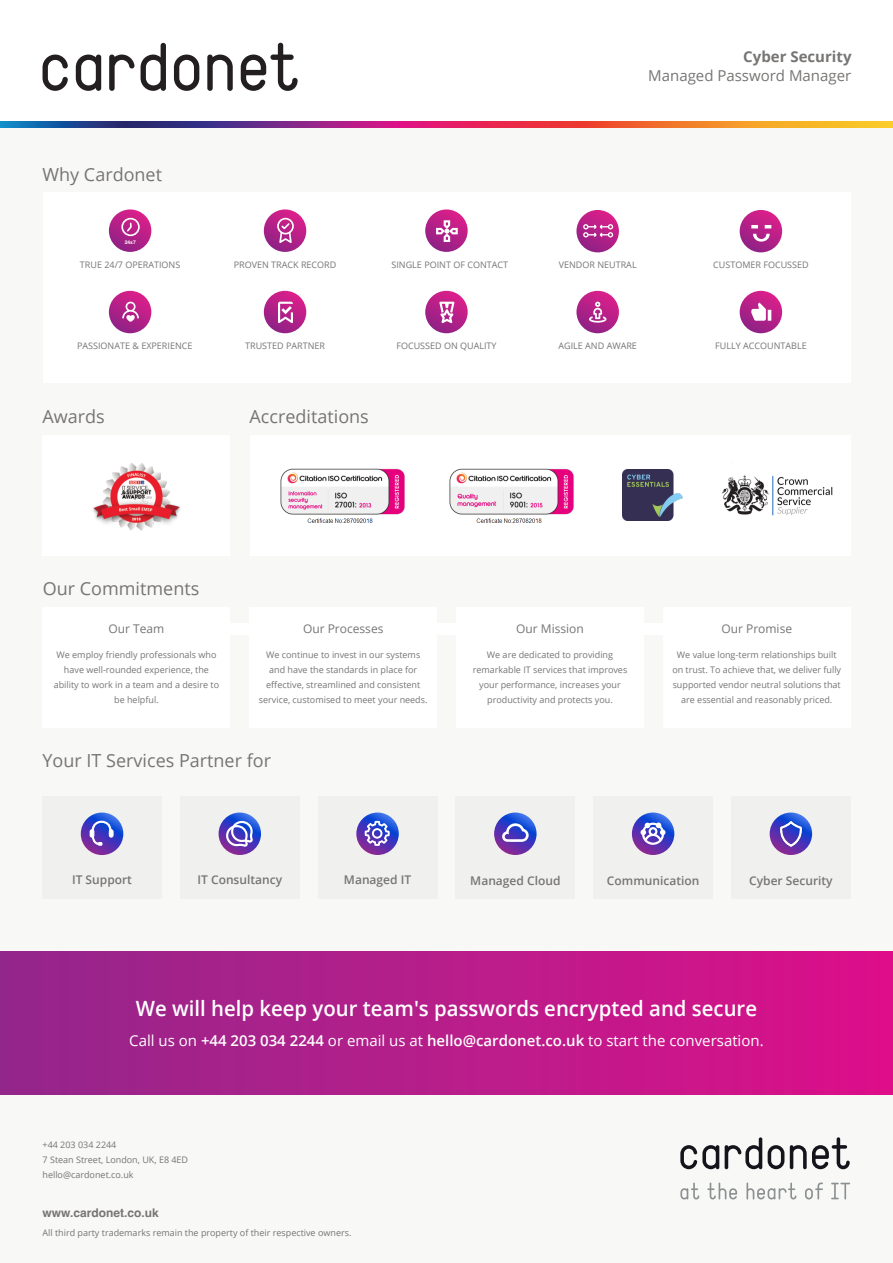
<style>
.page{position:relative;width:893px;height:1263px;background:#fff}
.page>*{position:absolute;margin:0;border:0;box-sizing:border-box;transform-origin:0 0}
.t1{font:600 21px "Open Sans";color:#fff}
.t2{font:18px "Open Sans";color:#777574}
.t3{font:15px "Open Sans";color:#fff}
.t4{font:15px "Open Sans";color:#777574}
.t5{font:700 15px "Open Sans";color:#777574}
.t6{font:600 12px "Open Sans";color:#777574}
.t7{font:12px "Open Sans";color:#777574}
.t8{font:700 12px "Helvetica";color:#777574}
.t9{font:9px/15px "Open Sans";color:#777574;text-align:center}
.t10{font:700 4.95px "Helvetica";color:#fff}
.s1{font-weight:600}
</style>
<div class="page">
<div style="left:0;top:125px;width:893px;height:827px;background:#f8f8f7"></div>
<div style="left:230px;top:623px;width:433px;height:12px;background:#fff"></div>
<div style="left:43px;top:192px;width:807px;height:191px;background:#fff"></div>
<div style="left:43px;top:435px;width:187px;height:121px;background:#fff"></div>
<div style="left:43px;top:607px;width:187px;height:121px;background:#fff"></div>
<div style="left:250px;top:607px;width:187px;height:121px;background:#fff"></div>
<div style="left:456px;top:607px;width:188px;height:121px;background:#fff"></div>
<div style="left:663px;top:607px;width:187px;height:121px;background:#fff"></div>
<div style="left:250px;top:435px;width:600px;height:121px;background:#fff"></div>
<svg style="left:43px;top:55px;width:25px;height:36px"></svg>
<svg style="left:76px;top:55px;width:25px;height:36px"></svg>
<svg style="left:174px;top:55px;width:25px;height:36px"></svg>
<svg style="left:207px;top:55px;width:26px;height:36px"></svg>
<svg style="left:141px;top:43px;width:25px;height:48px"></svg>
<svg style="left:109px;top:55px;width:26px;height:36px"></svg>
<svg style="left:241px;top:43px;width:57px;height:48px"></svg>
<img style="left:0;top:122px;width:893px;height:6px">
<div style="left:0;top:952px;width:893px;height:143px;background:linear-gradient(to right,#93288b,#dd108a)"></div>
<div style="left:0;top:1095px;width:893px;height:168px;background:#f8f8f7"></div>
<svg style="left:680px;top:1145px;width:39px;height:24px"></svg>
<svg style="left:768px;top:1145px;width:16px;height:24px"></svg>
<svg style="left:725px;top:1137px;width:37px;height:32px"></svg>
<svg style="left:790px;top:1137px;width:60px;height:32px"></svg>
<svg style="left:680px;top:1182px;width:170px;height:17px"></svg>
<svg style="left:109px;top:209px;width:42px;height:43px"></svg>
<div style="left:121px;top:218px;width:19px;height:18px;border:2px solid #fff;border-radius:50%"></div>
<svg style="left:125px;top:222px;width:8px;height:11px"></svg>
<svg style="left:264px;top:209px;width:42px;height:43px"></svg>
<div style="left:277px;top:218px;width:17px;height:16px;border:2px solid #fff;border-radius:50%"></div>
<svg style="left:278px;top:222px;width:15px;height:23px"></svg>
<svg style="left:425px;top:209px;width:43px;height:43px"></svg>
<svg style="left:436px;top:220px;width:22px;height:22px"></svg>
<svg style="left:576px;top:210px;width:43px;height:42px"></svg>
<svg style="left:583px;top:224px;width:30px;height:14px"></svg>
<svg style="left:740px;top:210px;width:42px;height:42px"></svg>
<svg style="left:751px;top:225px;width:20px;height:19px"></svg>
<svg style="left:109px;top:291px;width:42px;height:42px"></svg>
<svg style="left:122px;top:302px;width:17px;height:20px"></svg>
<svg style="left:264px;top:291px;width:42px;height:42px"></svg>
<svg style="left:278px;top:302px;width:15px;height:21px"></svg>
<svg style="left:425px;top:291px;width:43px;height:42px"></svg>
<svg style="left:439px;top:302px;width:15px;height:21px"></svg>
<svg style="left:576px;top:291px;width:43px;height:42px"></svg>
<svg style="left:589px;top:302px;width:17px;height:21px"></svg>
<svg style="left:740px;top:291px;width:42px;height:42px"></svg>
<svg style="left:751px;top:302px;width:20px;height:19px"></svg>
<img style="left:93px;top:463px;width:87px;height:68px">
<img style="left:623px;top:470px;width:59px;height:50px">
<img style="left:721px;top:475px;width:112px;height:41px">
<div style="left:43px;top:796px;width:119px;height:102px;background:#f0f0ef"></div>
<svg style="left:81px;top:812px;width:42px;height:43px"></svg>
<svg style="left:89px;top:820px;width:25px;height:26px"></svg>
<div style="left:180px;top:796px;width:119px;height:102px;background:#f0f0ef"></div>
<svg style="left:219px;top:812px;width:42px;height:43px"></svg>
<svg style="left:225px;top:821px;width:28px;height:26px"></svg>
<div style="left:318px;top:796px;width:119px;height:102px;background:#f0f0ef"></div>
<svg style="left:356px;top:812px;width:43px;height:43px"></svg>
<svg style="left:365px;top:821px;width:25px;height:25px"></svg>
<div style="left:456px;top:796px;width:119px;height:102px;background:#f0f0ef"></div>
<svg style="left:494px;top:812px;width:43px;height:43px"></svg>
<svg style="left:502px;top:821px;width:28px;height:21px"></svg>
<div style="left:594px;top:796px;width:119px;height:102px;background:#f0f0ef"></div>
<svg style="left:632px;top:812px;width:42px;height:43px"></svg>
<svg style="left:640px;top:823px;width:25px;height:22px"></svg>
<div style="left:731px;top:796px;width:119px;height:102px;background:#f0f0ef"></div>
<svg style="left:770px;top:812px;width:42px;height:43px"></svg>
<img style="left:778px;top:822px;width:25px;height:25px">
<img style="left:449px;top:468px;width:125px;height:55px">
<img style="left:280px;top:468px;width:125px;height:55px">
<h3 class="t5" style="left:743px;top:50px;width:110px">Cyber Security</h3>
<h2 class="t2" style="left:43px;top:167px;width:121px">Why Cardonet</h2>
<p class="t10" style="left:125px;top:240px;width:13px">24x7</p>
<p class="t9" style="left:80px;top:258px;width:102px">TRUE 24/7 OPERATIONS</p>
<h3 class="t4" style="left:648px;top:70px;width:204px">Managed Password Manager</h3>
<p class="t9" style="left:234px;top:258px;width:104px">PROVEN TRACK RECORD</p>
<p class="t9" style="left:391px;top:258px;width:118px">SINGLE POINT OF CONTACT</p>
<p class="t9" style="left:559px;top:258px;width:79px">VENDOR NEUTRAL</p>
<p class="t9" style="left:713px;top:258px;width:97px">CUSTOMER FOCUSSED</p>
<p class="t9" style="left:77px;top:339px;width:117px">PASSIONATE &amp; EXPERIENCE</p>
<p class="t9" style="left:245px;top:339px;width:81px">TRUSTED PARTNER</p>
<p class="t9" style="left:396px;top:339px;width:102px">FOCUSSED ON QUALITY</p>
<p class="t9" style="left:558px;top:339px;width:80px">AGILE AND AWARE</p>
<p class="t9" style="left:715px;top:339px;width:93px">FULLY ACCOUNTABLE</p>
<h2 class="t2" style="left:43px;top:409px;width:64px">Awards</h2>
<h2 class="t2" style="left:250px;top:409px;width:121px">Accreditations</h2>
<h2 class="t2" style="left:43px;top:582px;width:158px">Our Commitments</h2>
<h3 class="t7" style="left:109px;top:624px;width:57px">Our Team</h3>
<h3 class="t7" style="left:303px;top:624px;width:82px">Our Processes</h3>
<h3 class="t7" style="left:516px;top:624px;width:69px">Our Mission</h3>
<h3 class="t7" style="left:721px;top:624px;width:72px">Our Promise</h3>
<p class="t9" style="left:54px;top:648px;width:167px">We employ friendly professionals who have well-rounded experience, the ability to work in a team and a desire to be helpful.</p>
<p class="t9" style="left:473px;top:648px;width:156px">We are dedicated to providing remarkable IT services that improves your performance, increases your productivity and protects you.</p>
<p class="t9" style="left:672px;top:648px;width:170px">We value long-term relationships built on trust. To achieve that, we deliver fully supported vendor neutral solutions that are essential and reasonably priced.</p>
<p class="t9" style="left:259px;top:648px;width:170px">We continue to invest in our systems and have the standards in place for effective, streamlined and consistent service, customised to meet your needs.</p>
<h2 class="t2" style="left:43px;top:754px;width:230px">Your IT Services Partner for</h2>
<h3 class="t6" style="left:72px;top:875px;width:61px">IT Support</h3>
<h3 class="t6" style="left:198px;top:875px;width:86px">IT Consultancy</h3>
<h3 class="t6" style="left:344px;top:875px;width:69px">Managed IT</h3>
<h3 class="t6" style="left:470px;top:876px;width:92px">Managed Cloud</h3>
<h3 class="t6" style="left:607px;top:876px;width:94px">Communication</h3>
<h3 class="t6" style="left:749px;top:876px;width:85px">Cyber Security</h3>
<h1 class="t1" style="left:136px;top:1000px;width:623px">We will help keep your team's passwords encrypted and secure</h1>
<h3 class="t3" style="left:129px;top:1035px;width:636px">Call us on <span class="s1">+44 203 034 2244</span> or email us at <span class="s1">hello@cardonet.co.uk</span> to start the conversation.</h3>
<p class="t9" style="left:43px;top:1138px;width:75px">+44 203 034 2244</p>
<p class="t9" style="left:43px;top:1168px;width:93px">hello@cardonet.co.uk</p>
<p class="t9" style="left:43px;top:1153px;width:147px">7 Stean Street, London, UK, E8 4ED</p>
<h3 class="t8" style="left:43px;top:1208px;width:118px">www.cardonet.co.uk</h3>
<p class="t9" style="left:43px;top:1226px;width:310px">All third party trademarks remain the property of their respective owners.</p>
</div>
